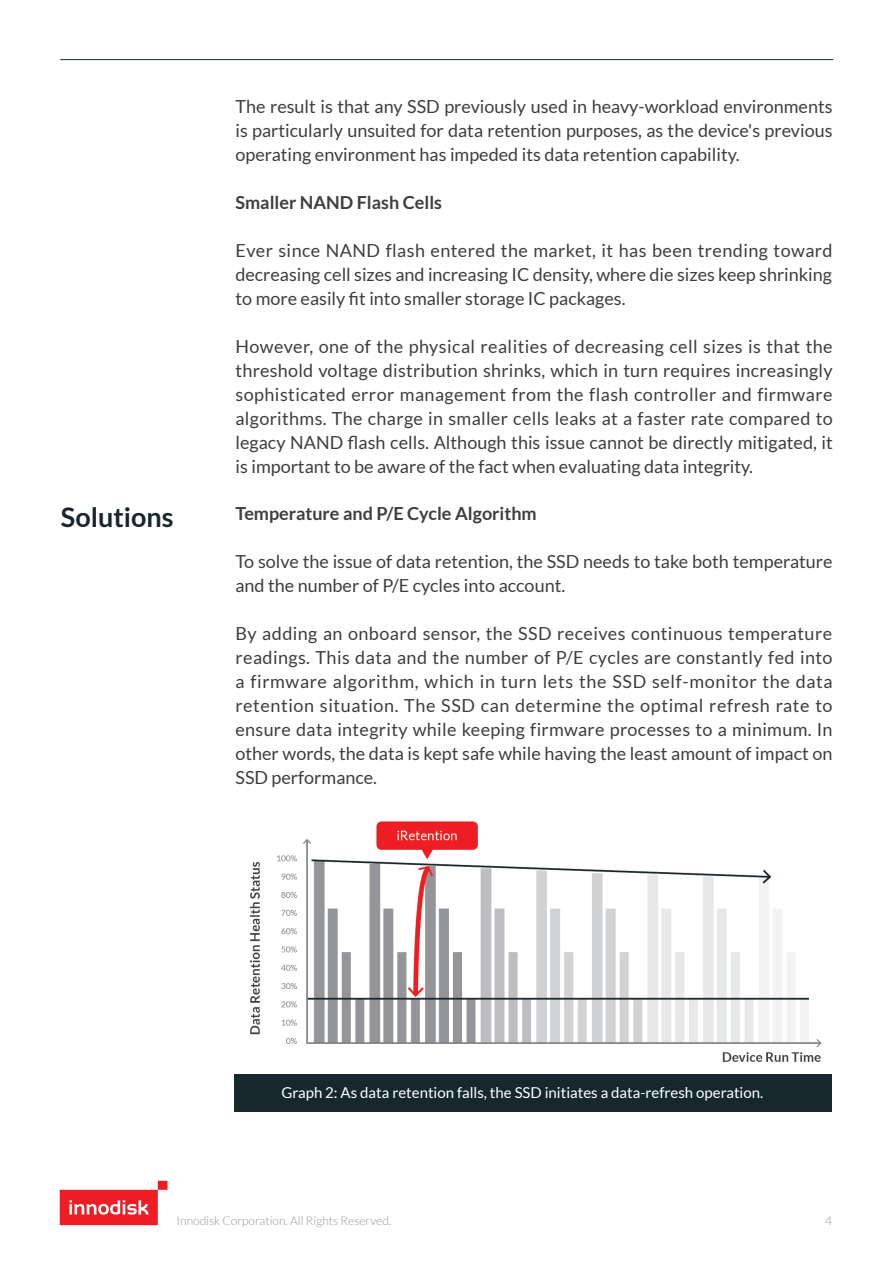
<style>
.page{position:relative;width:893px;height:1263px;background:#fff}
.page>*{position:absolute;margin:0;border:0;box-sizing:border-box;transform-origin:0 0}
.t1{font:700 27px "Lato";color:#16272e}
.t2{font:18px/24px "Lato";color:#3e3e3f;text-align:justify}
.t3{font:700 18px "Lato";color:#3e3e3f}
.t4{font:15px "Lato";color:#fff}
.t5{font:300 12px "Lato";color:#939598}
</style>
<div class="page">
<svg style="left:60px;top:1181px;width:107px;height:44px"></svg>
<hr style="left:60px;top:59px;width:773px;height:1px;background:#16272e">
<img style="left:249px;top:821px;width:573px;height:241px">
<div style="left:235px;top:1074px;width:597px;height:38px;background:#16272e"></div>
<p class="t2" style="left:235px;top:95px;width:599px">The result is that any SSD previously used in heavy-workload environments is particularly unsuited for data retention purposes, as the device's previous operating environment has impeded its data retention capability.</p>
<p class="t3" style="left:235px;top:192px;width:208px">Smaller NAND Flash Cells</p>
<p class="t2" style="left:235px;top:238px;width:599px">Ever since NAND flash entered the market, it has been trending toward decreasing cell sizes and increasing IC density, where die sizes keep shrinking to more easily fit into smaller storage IC packages.</p>
<p class="t2" style="left:235px;top:334px;width:599px">However, one of the physical realities of decreasing cell sizes is that the threshold voltage distribution shrinks, which in turn requires increasingly sophisticated error management from the flash controller and firmware algorithms. The charge in smaller cells leaks at a faster rate compared to legacy NAND flash cells. Although this issue cannot be directly mitigated, it is important to be aware of the fact when evaluating data integrity.</p>
<p class="t1" style="left:61px;top:502px;width:114px">Solutions</p>
<p class="t3" style="left:235px;top:503px;width:303px">Temperature and P/E Cycle Algorithm</p>
<p class="t2" style="left:235px;top:549px;width:599px">To solve the issue of data retention, the SSD needs to take both temperature and the number of P/E cycles into account.</p>
<p class="t2" style="left:235px;top:621px;width:599px">By adding an onboard sensor, the SSD receives continuous temperature readings. This data and the number of P/E cycles are constantly fed into a firmware algorithm, which in turn lets the SSD self-monitor the data retention situation. The SSD can determine the optimal refresh rate to ensure data integrity while keeping firmware processes to a minimum. In other words, the data is kept safe while having the least amount of impact on SSD performance.</p>
<p class="t4" style="left:281px;top:1084px;width:483px">Graph 2: As data retention falls, the SSD initiates a data-refresh operation.</p>
<p class="t5" style="left:177px;top:1214px;width:216px">Innodisk Corporation. All Rights Reserved.</p>
<p class="t5" style="left:825px;top:1215px;width:8px">4</p>
</div>
